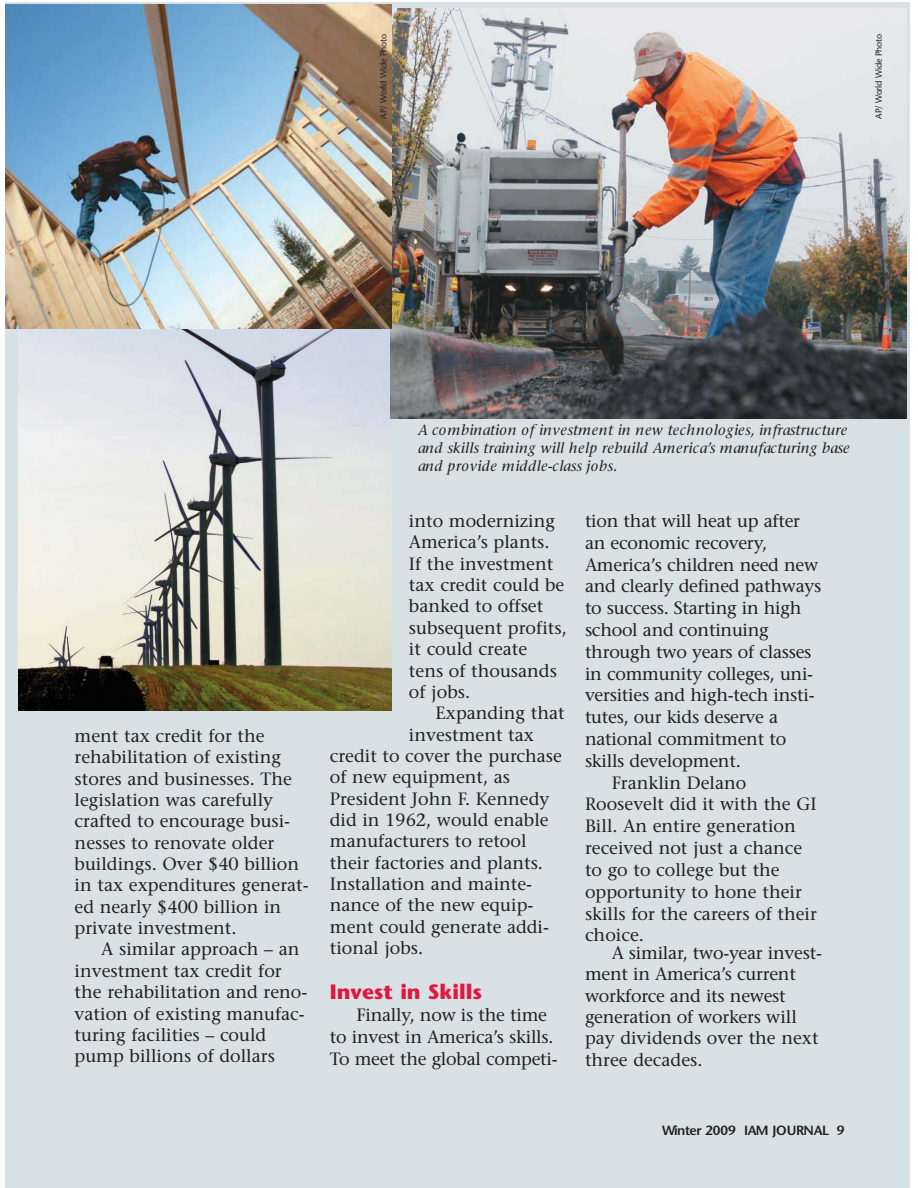
<style>
.page{position:relative;width:918px;height:1188px;background:#fff}
.page>*{position:absolute;margin:0;border:0;box-sizing:border-box;transform-origin:0 0}
.t1{font:700 20.7px "Stone Sans";color:#e3173e}
.t2{font:17.85px/21.3px "Stone Serif";color:#231f20}
.t3{font:italic 14.85px/17.9px "Stone Serif";letter-spacing:.025em;color:#231f20}
.t4{font:600 13.35px "Stone Sans";letter-spacing:-.035em;color:#231f20}
.t5{font:8.85px "Stone Sans";letter-spacing:-.025em;color:#231f20}
</style>
<div class="page">
<div style="left:5px;top:2px;width:905px;height:1186px;background:#d8e2e5"></div>
<img style="left:18px;top:329px;width:373px;height:382px">
<img style="left:391px;top:8px;width:515px;height:410px">
<img style="left:5px;top:5px;width:387px;height:324px">
<p class="t5" style="left:380px;top:119px;width:86px;rotate:-90deg">AP/ World Wide Photo</p>
<p class="t5" style="left:875px;top:119px;width:86px;rotate:-90deg">AP/ World Wide Photo</p>
<p class="t2" style="left:75px;top:727px;width:236px">ment tax credit for the rehabilitation of existing stores and businesses. The legislation was carefully crafted to encourage busi&shy;nesses to renovate older buildings. Over $40 billion in tax expenditures generat&shy;ed nearly $400 billion in private investment.</p>
<p class="t2" style="left:75px;top:941px;width:234px;text-indent:27px">A similar approach – an investment tax credit for the rehabilitation and reno&shy;vation of existing manufac&shy;turing facilities – could pump billions of dollars</p>
<p class="t3" style="left:418px;top:423px;width:433px">A combination of investment in new technologies, infrastructure and skills training will help rebuild America’s manufacturing base and provide middle-class jobs.</p>
<p class="t2" style="left:409px;top:512px;width:159px">into modernizing<br>America’s plants.<br>If the investment tax credit could be banked to offset subsequent profits, it could create<br>tens of thousands of jobs.</p>
<p class="t2" style="left:436px;top:704px;width:131px">Expanding that</p>
<p class="t2" style="left:409px;top:726px;width:127px">investment tax</p>
<p class="t2" style="left:330px;top:747px;width:234px">credit to cover the purchase</p>
<p class="t2" style="left:330px;top:768px;width:182px">of new equipment, as</p>
<p class="t2" style="left:330px;top:790px;width:221px">President John F. Kennedy</p>
<p class="t2" style="left:330px;top:811px;width:220px">did in 1962, would enable</p>
<p class="t2" style="left:330px;top:832px;width:198px">manufacturers to retool</p>
<p class="t2" style="left:330px;top:854px;width:215px">their factories and plants.</p>
<p class="t2" style="left:330px;top:875px;width:204px">Installation and mainte-</p>
<p class="t2" style="left:330px;top:897px;width:205px">nance of the new equip-</p>
<p class="t2" style="left:330px;top:918px;width:221px">ment could generate addi-</p>
<p class="t2" style="left:330px;top:939px;width:95px">tional jobs.</p>
<p class="t1" style="left:330px;top:984px;width:154px">Invest in Skills</p>
<p class="t2" style="left:330px;top:1006px;width:229px;line-height:21.8px;text-indent:27px">Finally, now is the time to invest in America’s skills.<br>To meet the global competi-</p>
<p class="t2" style="left:585px;top:512px;width:217px">tion that will heat up after</p>
<p class="t2" style="left:585px;top:534px;width:184px">an economic recovery,</p>
<p class="t2" style="left:585px;top:556px;width:235px">America’s children need new</p>
<p class="t2" style="left:585px;top:577px;width:238px">and clearly defined pathways</p>
<p class="t2" style="left:585px;top:599px;width:218px">to success. Starting in high</p>
<p class="t2" style="left:585px;top:621px;width:185px">school and continuing</p>
<p class="t2" style="left:585px;top:643px;width:228px">through two years of classes</p>
<p class="t2" style="left:585px;top:665px;width:230px">in community colleges, uni-</p>
<p class="t2" style="left:585px;top:687px;width:231px">versities and high-tech insti-</p>
<p class="t2" style="left:585px;top:708px;width:195px">tutes, our kids deserve a</p>
<p class="t2" style="left:585px;top:730px;width:203px">national commitment to</p>
<p class="t2" style="left:585px;top:752px;width:157px">skills development.</p>
<p class="t2" style="left:612px;top:774px;width:136px">Franklin Delano</p>
<p class="t2" style="left:585px;top:796px;width:233px">Roosevelt did it with the GI</p>
<p class="t2" style="left:585px;top:817px;width:212px">Bill. An entire generation</p>
<p class="t2" style="left:585px;top:839px;width:219px">received not just a chance</p>
<p class="t2" style="left:585px;top:861px;width:196px">to go to college but the</p>
<p class="t2" style="left:585px;top:883px;width:218px">opportunity to hone their</p>
<p class="t2" style="left:585px;top:905px;width:234px">skills for the careers of their</p>
<p class="t2" style="left:585px;top:926px;width:60px">choice.</p>
<p class="t2" style="left:585px;top:944px;width:238px;text-indent:27px">A similar, two-year invest&shy;ment in America’s current workforce and its newest generation of workers will pay dividends over the next three decades.</p>
<p class="t4" style="left:662px;top:1125px;width:184px">Winter 2009 IAM JOURNAL 9</p>
</div>
